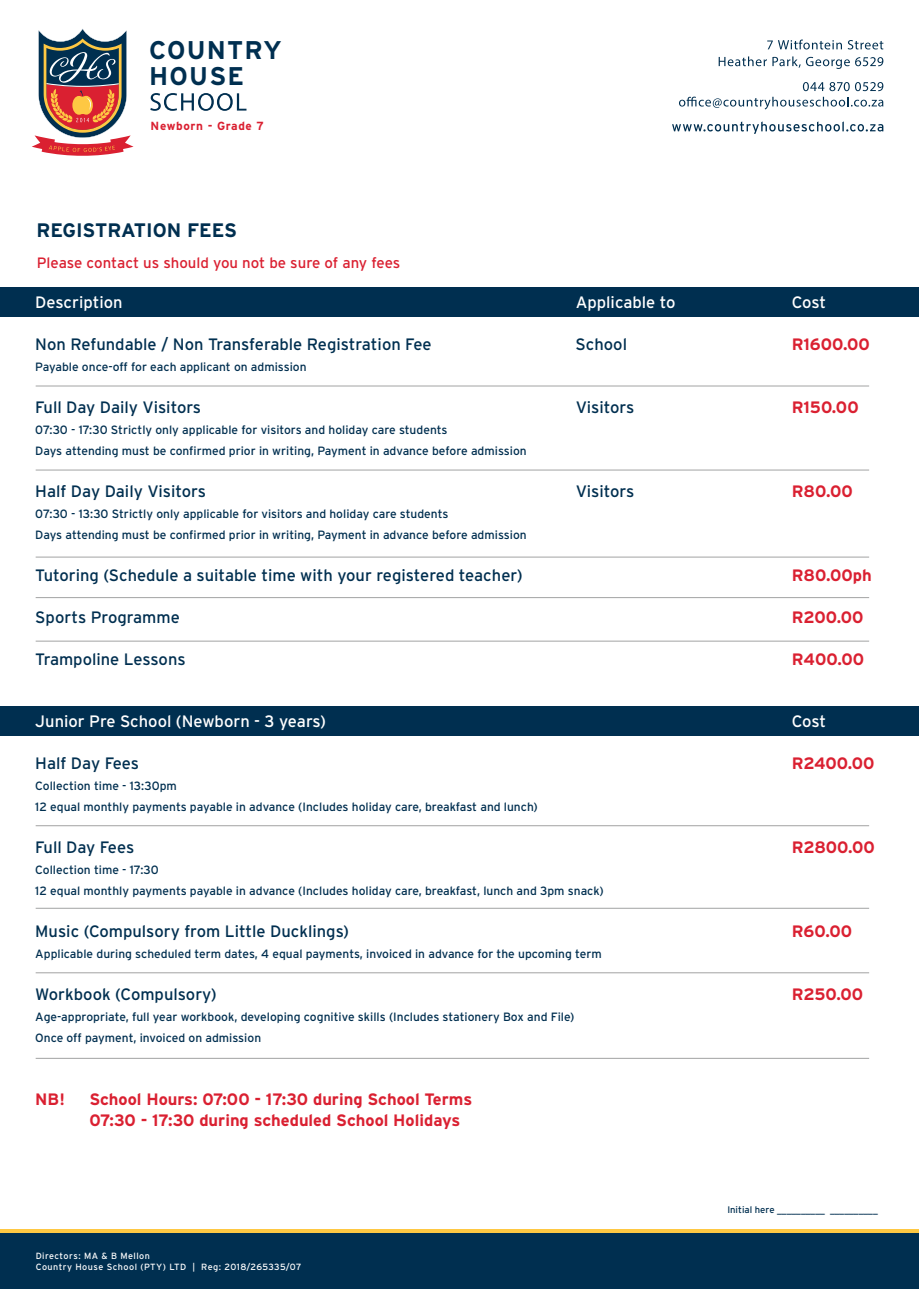
<style>
.page{position:relative;width:919px;height:1289px;background:#fff}
.page>*{position:absolute;margin:0;border:0;box-sizing:border-box;transform-origin:0 0}
.t1{font:700 25.65px/26px "Interstate";letter-spacing:.05em;color:#002f50}
.t2{font:700 19.5px "Interstate";color:#002f50}
.t3{font:16.5px "Interstate";color:#002f50}
.t4{font:700 16.5px/21px "Interstate";color:#da2031}
.t5{font:16.5px "Interstate";color:#fff}
.t6{font:15px "Interstate";color:#da2031}
.t7{font:12px/21px "Interstate";color:#002f50}
.t8{font:700 11.85px "Interstate";letter-spacing:.05em;color:#da2031}
.t9{font:9.6px "Interstate";color:#002f50}
.t10{font:9px/10.8px "Interstate";letter-spacing:.05em;color:#fff}
</style>
<div class="page">
<div style="left:0;top:287px;width:918px;height:30px;background:#002f50"></div>
<svg style="left:767px;top:40px;width:74px;height:9px"></svg>
<svg style="left:847px;top:40px;width:36px;height:9px"></svg>
<svg style="left:718px;top:56px;width:48px;height:10px"></svg>
<svg style="left:772px;top:56px;width:77px;height:13px"></svg>
<svg style="left:855px;top:57px;width:28px;height:9px"></svg>
<svg style="left:802px;top:82px;width:81px;height:9px"></svg>
<svg style="left:679px;top:97px;width:204px;height:12px"></svg>
<svg style="left:672px;top:121px;width:211px;height:13px"></svg>
<div style="left:0;top:706px;width:918px;height:29px;background:#002f50"></div>
<hr style="left:36px;top:386px;width:833px;height:1px;background:#a2a3a3">
<hr style="left:36px;top:470px;width:833px;height:1px;background:#a2a3a3">
<hr style="left:36px;top:557px;width:833px;height:1px;background:#a2a3a3">
<hr style="left:36px;top:597px;width:833px;height:1px;background:#a2a3a3">
<hr style="left:36px;top:641px;width:833px;height:1px;background:#a2a3a3">
<hr style="left:36px;top:825px;width:833px;height:1px;background:#a2a3a3">
<hr style="left:36px;top:908px;width:833px;height:1px;background:#a2a3a3">
<hr style="left:36px;top:972px;width:833px;height:1px;background:#a2a3a3">
<hr style="left:36px;top:1058px;width:833px;height:1px;background:#a2a3a3">
<div style="left:0;top:1229px;width:918px;height:55px;background:#fec843"></div>
<div style="left:0;top:1233px;width:918px;height:55px;background:#002f50"></div>
<svg style="left:150px;top:93px;width:96px;height:18px"></svg>
<svg style="left:32px;top:29px;width:101px;height:127px"></svg>
<h1 class="t1" style="left:149px;top:36px;width:134px">COUNTRY<br>HOUSE</h1>
<p class="t8" style="left:151px;top:119px;width:115px">Newborn - Grade 7</p>
<h2 class="t2" style="left:36px;top:219px;width:202px">REGISTRATION FEES</h2>
<p class="t6" style="left:37px;top:254px;width:365px">Please contact us should you not be sure of any fees</p>
<h3 class="t5" style="left:35px;top:293px;width:89px">Description</h3>
<h3 class="t5" style="left:575px;top:293px;width:101px">Applicable to</h3>
<h3 class="t5" style="left:791px;top:293px;width:36px">Cost</h3>
<h3 class="t3" style="left:35px;top:335px;width:398px">Non Refundable / Non Transferable Registration Fee</h3>
<h3 class="t3" style="left:575px;top:335px;width:53px">School</h3>
<h3 class="t4" style="left:791px;top:334px;width:80px">R1600.00</h3>
<p class="t7" style="left:35px;top:356px;width:273px">Payable once-off for each applicant on admission</p>
<h3 class="t3" style="left:35px;top:398px;width:167px">Full Day Daily Visitors</h3>
<h3 class="t3" style="left:575px;top:398px;width:60px">Visitors</h3>
<h3 class="t4" style="left:791px;top:397px;width:68px">R150.00</h3>
<p class="t7" style="left:35px;top:419px;width:493px">07:30 - 17:30 Strictly only applicable for visitors and holiday care students<br>Days attending must be confirmed prior in writing, Payment in advance before admission</p>
<h3 class="t3" style="left:35px;top:482px;width:172px">Half Day Daily Visitors</h3>
<h3 class="t3" style="left:575px;top:482px;width:60px">Visitors</h3>
<h3 class="t4" style="left:791px;top:481px;width:63px">R80.00</h3>
<p class="t7" style="left:35px;top:503px;width:493px">07:30 - 13:30 Strictly only applicable for visitors and holiday care students<br>Days attending must be confirmed prior in writing, Payment in advance before admission</p>
<h3 class="t3" style="left:35px;top:566px;width:489px">Tutoring (Schedule a suitable time with your registered teacher)</h3>
<h3 class="t4" style="left:791px;top:565px;width:81px">R80.00ph</h3>
<h3 class="t3" style="left:35px;top:608px;width:146px">Sports Programme</h3>
<h3 class="t4" style="left:791px;top:607px;width:73px">R200.00</h3>
<h3 class="t3" style="left:35px;top:650px;width:152px">Trampoline Lessons</h3>
<h3 class="t4" style="left:791px;top:649px;width:74px">R400.00</h3>
<h3 class="t5" style="left:35px;top:712px;width:292px">Junior Pre School (Newborn - 3 years)</h3>
<h3 class="t5" style="left:791px;top:712px;width:36px">Cost</h3>
<h3 class="t3" style="left:35px;top:754px;width:105px">Half Day Fees</h3>
<h3 class="t4" style="left:791px;top:752px;width:84px">R2400.00</h3>
<p class="t7" style="left:35px;top:775px;width:504px">Collection time - 13:30pm<br>12 equal monthly payments payable in advance (Includes holiday care, breakfast and lunch)</p>
<h3 class="t3" style="left:35px;top:838px;width:100px">Full Day Fees</h3>
<h3 class="t4" style="left:791px;top:836px;width:85px">R2800.00</h3>
<p class="t7" style="left:35px;top:859px;width:570px">Collection time - 17:30<br>12 equal monthly payments payable in advance (Includes holiday care, breakfast, lunch and 3pm snack)</p>
<h3 class="t3" style="left:35px;top:922px;width:315px">Music (Compulsory from Little Ducklings)</h3>
<h3 class="t4" style="left:791px;top:920px;width:62px">R60.00</h3>
<p class="t7" style="left:35px;top:943px;width:568px">Applicable during scheduled term dates, 4 equal payments, invoiced in advance for the upcoming term</p>
<h3 class="t3" style="left:35px;top:985px;width:183px">Workbook (Compulsory)</h3>
<h3 class="t4" style="left:791px;top:983px;width:73px">R250.00</h3>
<p class="t7" style="left:35px;top:1006px;width:540px">Age-appropriate, full year workbook, developing cognitive skills (Includes stationery Box and File)<br>Once off payment, invoiced on admission</p>
<h3 class="t4" style="left:35px;top:1088px;width:31px">NB!</h3>
<h3 class="t4" style="left:89px;top:1088px;width:384px">School Hours: 07:00 - 17:30 during School Terms<br>07:30 - 17:30 during scheduled School Holidays</h3>
<p class="t10" style="left:36px;top:1250px;width:267px">Directors: MA &amp; B Mellon<br>Country House School (PTY) LTD | Reg: 2018/265335/07</p>
<p class="t9" style="left:727px;top:1204px;width:152px">Initial here __________ __________</p>
</div>
